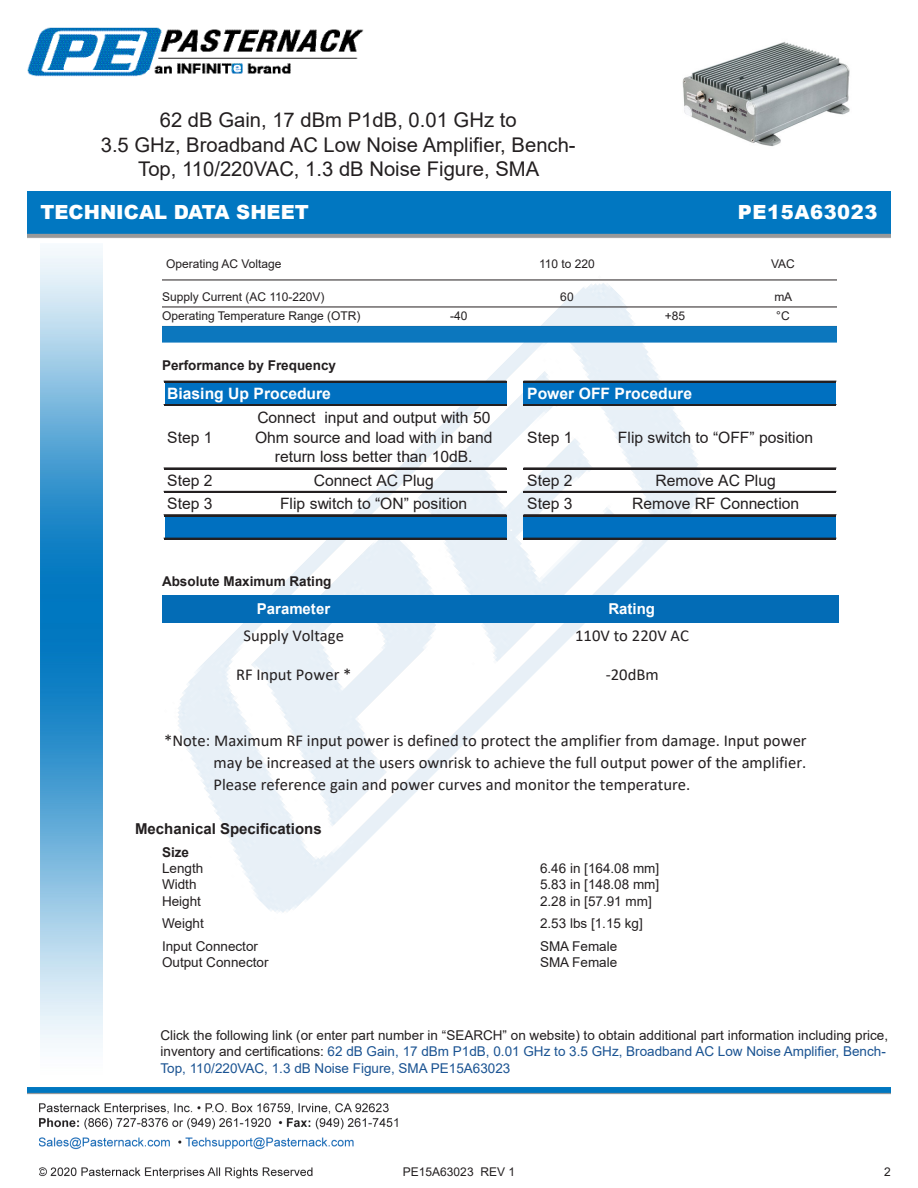
<style>
.page{position:relative;width:918px;height:1188px;background:#fff}
.page>*{position:absolute;margin:0;border:0;box-sizing:border-box;transform-origin:0 0}
.Web_Description_Para{font:20.25px/24.3px "Arial";color:#231f20;text-align:center}
.t1{font:900 19.5px "Arial";color:#fff}
.t2{font:900 19.5px "Arial";letter-spacing:.03em;color:#fff}
.t3{font:16.65px/21.9px "Calibri";color:#231f20;text-align:justify}
.t4{font:15.6px/20px "Arial";letter-spacing:-.005em;color:#231f20;text-align:center}
.t5{font:15.6px "Arial";color:#231f20}
.t6{font:700 15.6px "Arial";color:#fff}
.Head1{font:700 15px "Arial";color:#231f20}
.t7{font:700 15px "Arial";color:#fff}
.Description_and_PN_L{font:13.5px/16.2px "Arial";color:#231f20}
.Specs_Para{font:13.5px "Arial";color:#231f20}
.Table-Footer{font:700 13.5px "Arial";color:#231f20}
.Head2{font:700 13.5px "Arial";color:#231f20}
.Head2_after_Head1{font:700 13.5px "Arial";color:#231f20}
.Table-Body{font:12px "Arial";color:#231f20}
.s1{color:#1a5392}
</style>
<div class="page">
<img style="left:39px;top:1103px;width:359px;height:76px">
<img style="left:40px;top:248px;width:62px;height:800px">
<img style="left:95px;top:248px;width:726px;height:722px">
<img style="left:27px;top:1088px;width:864px;height:7px">
<img style="left:27px;top:191px;width:864px;height:47px">
<img style="left:27px;top:27px;width:337px;height:50px">
<hr style="left:162px;top:280px;width:675px;height:1px;background:#231f20">
<hr style="left:162px;top:307px;width:675px;height:1px;background:#231f20">
<div style="left:162px;top:326px;width:675px;height:17px;background:#0c77be"></div>
<div style="left:165px;top:383px;width:341px;height:23px;background:#0070c0"></div>
<div style="left:524px;top:383px;width:312px;height:23px;background:#0070c0"></div>
<div style="left:165px;top:516px;width:341px;height:23px;background:#0070c0"></div>
<div style="left:524px;top:516px;width:312px;height:23px;background:#0070c0"></div>
<hr style="left:164px;top:381px;width:342px;height:2px;background:#231f20">
<hr style="left:164px;top:404px;width:342px;height:2px;background:#231f20">
<hr style="left:164px;top:468px;width:342px;height:2px;background:#231f20">
<hr style="left:164px;top:491px;width:342px;height:2px;background:#231f20">
<hr style="left:164px;top:514px;width:342px;height:1px;background:#231f20">
<hr style="left:164px;top:515px;width:342px;height:1px;background:#231f20">
<hr style="left:164px;top:538px;width:342px;height:2px;background:#231f20">
<hr style="left:524px;top:381px;width:312px;height:2px;background:#231f20">
<hr style="left:524px;top:404px;width:312px;height:2px;background:#231f20">
<hr style="left:524px;top:468px;width:312px;height:2px;background:#231f20">
<hr style="left:524px;top:491px;width:312px;height:2px;background:#231f20">
<hr style="left:524px;top:514px;width:312px;height:1px;background:#231f20">
<hr style="left:524px;top:515px;width:312px;height:1px;background:#231f20">
<hr style="left:524px;top:538px;width:312px;height:2px;background:#231f20">
<div style="left:162px;top:595px;width:676px;height:28px;background:#036cb6"></div>
<img style="left:682px;top:42px;width:168px;height:104px">
<h1 class="Web_Description_Para" style="left:101px;top:108px;width:476px">62 dB Gain, 17 dBm P1dB, 0.01 GHz to<br>3.5 GHz, Broadband AC Low Noise Amplifier, Bench-<br>Top, 110/220VAC, 1.3 dB Noise Figure, SMA</h1>
<p class="t1" style="left:40px;top:198px;width:270px">TECHNICAL DATA SHEET</p>
<p class="Table-Body" style="left:166px;top:255px;width:117px">Operating AC Voltage</p>
<p class="Table-Body" style="left:539px;top:255px;width:57px">110 to 220</p>
<p class="Table-Body" style="left:771px;top:255px;width:25px">VAC</p>
<p class="Table-Body" style="left:162px;top:288px;width:164px">Supply Current (AC 110-220V)</p>
<p class="Table-Body" style="left:560px;top:288px;width:15px">60</p>
<p class="Table-Body" style="left:774px;top:288px;width:20px">mA</p>
<p class="Table-Body" style="left:162px;top:308px;width:200px">Operating Temperature Range (OTR)</p>
<p class="Table-Body" style="left:450px;top:308px;width:19px">-40</p>
<p class="Table-Body" style="left:665px;top:308px;width:22px">+85</p>
<p class="Table-Body" style="left:776px;top:308px;width:15px">°C</p>
<p class="Table-Footer" style="left:162px;top:355px;width:176px">Performance by Frequency</p>
<p class="t6" style="left:167px;top:383px;width:165px">Biasing Up Procedure</p>
<p class="t6" style="left:527px;top:383px;width:166px">Power OFF Procedure</p>
<p class="t4" style="left:167px;top:427px;width:47px">Step 1</p>
<p class="t2" style="left:738px;top:198px;width:141px">PE15A63023</p>
<p class="t4" style="left:255px;top:407px;width:239px">Connect input and output with 50<br>Ohm source and load with in band return loss better than 10dB.</p>
<p class="t4" style="left:527px;top:427px;width:47px">Step 1</p>
<p class="t5" style="left:618px;top:426px;width:197px">Flip switch to “OFF” position</p>
<p class="t4" style="left:167px;top:470px;width:47px">Step 2</p>
<p class="t4" style="left:314px;top:470px;width:122px">Connect AC Plug</p>
<p class="t4" style="left:527px;top:470px;width:47px">Step 2</p>
<p class="t4" style="left:656px;top:470px;width:122px">Remove AC Plug</p>
<p class="t4" style="left:167px;top:494px;width:47px">Step 3</p>
<p class="t5" style="left:280px;top:493px;width:189px">Flip switch to “ON” position</p>
<p class="t4" style="left:527px;top:494px;width:47px">Step 3</p>
<p class="t4" style="left:632px;top:494px;width:169px">Remove RF Connection</p>
<p class="Head2" style="left:162px;top:572px;width:171px">Absolute Maximum Rating</p>
<p class="t7" style="left:257px;top:598px;width:75px">Parameter</p>
<p class="t7" style="left:608px;top:598px;width:48px">Rating</p>
<p class="t3" style="left:244px;top:624px;width:102px">Supply Voltage</p>
<p class="t3" style="left:575px;top:624px;width:115px">110V to 220V AC</p>
<p class="t3" style="left:236px;top:663px;width:117px">RF Input Power *</p>
<p class="t3" style="left:606px;top:663px;width:54px">-20dBm</p>
<p class="t3" style="left:213px;top:729px;width:595px;text-indent:-49px">*Note: Maximum RF input power is defined to protect the amplifier from damage. Input power may be increased at the users ownrisk to achieve the full output power of the amplifier.<br>Please reference gain and power curves and monitor the temperature.</p>
<p class="Head1" style="left:135px;top:818px;width:188px">Mechanical Specifications</p>
<p class="Head2_after_Head1" style="left:162px;top:843px;width:29px">Size</p>
<p class="Specs_Para" style="left:162px;top:859px;width:43px">Length</p>
<p class="Specs_Para" style="left:540px;top:859px;width:121px">6.46 in [164.08 mm]</p>
<p class="Specs_Para" style="left:162px;top:875px;width:36px">Width</p>
<p class="Specs_Para" style="left:540px;top:875px;width:121px">5.83 in [148.08 mm]</p>
<p class="Specs_Para" style="left:162px;top:892px;width:41px">Height</p>
<p class="Specs_Para" style="left:540px;top:892px;width:113px">2.28 in [57.91 mm]</p>
<p class="Specs_Para" style="left:162px;top:914px;width:43px">Weight</p>
<p class="Specs_Para" style="left:540px;top:914px;width:104px">2.53 lbs [1.15 kg]</p>
<p class="Specs_Para" style="left:162px;top:937px;width:98px">Input Connector</p>
<p class="Specs_Para" style="left:540px;top:937px;width:79px">SMA Female</p>
<p class="Specs_Para" style="left:162px;top:953px;width:108px">Output Connector</p>
<p class="Specs_Para" style="left:540px;top:953px;width:79px">SMA Female</p>
<p class="Description_and_PN_L" style="left:160px;top:1027px;width:729px">Click the following link (or enter part number in “SEARCH” on website) to obtain additional part information including price, inventory and certifications: <span class="s1">62 dB Gain, 17 dBm P1dB, 0.01 GHz to 3.5 GHz, Broadband AC Low Noise Amplifier, Bench-<br>Top, 110/220VAC, 1.3 dB Noise Figure, SMA PE15A63023</span></p>
<p class="Table-Body" style="left:403px;top:1163px;width:114px">PE15A63023 REV 1</p>
<p class="Table-Body" style="left:884px;top:1164px;width:8px">2</p>
</div>
